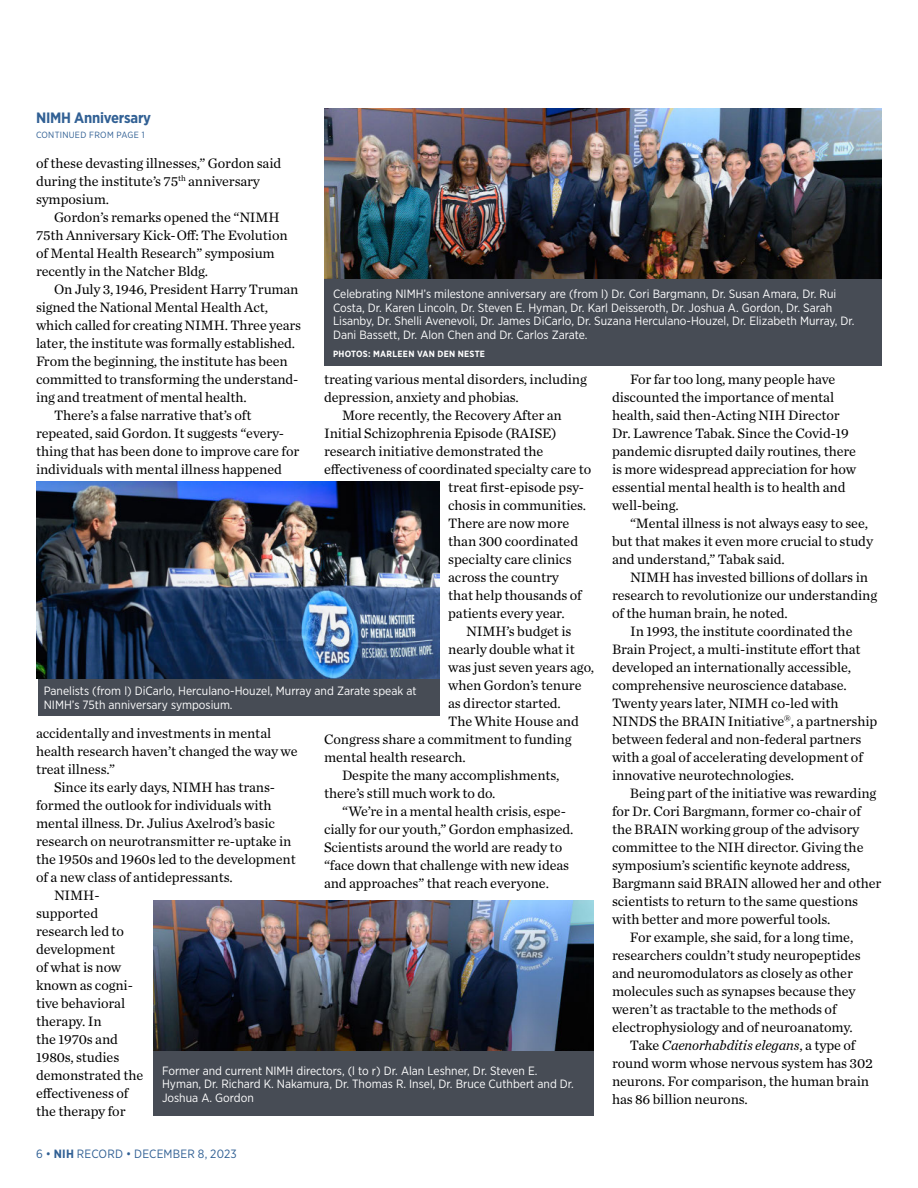
<style>
.page{position:relative;width:918px;height:1188px;background:#fff}
.page>*{position:absolute;margin:0;border:0;box-sizing:border-box;transform-origin:0 0}
.Head_2_Subheads_Body_1{font:700 15px "Gotham Narrow";letter-spacing:-.015em;color:#316094}
.Body_1{font:14.25px/18px "Chronicle Text G1";letter-spacing:-.005em;color:#000}
.Photo_caption_reverse{font:12px/13.5px "Gotham Narrow";color:#fff}
.t1{font:12px "Gotham Narrow";letter-spacing:.01em;color:#316094}
.Photo_caption_reverse-2{font:700 9px "Gotham Narrow";letter-spacing:.03em;color:#fff}
.Page_jump{font:9px "Gotham Narrow";letter-spacing:.03em;color:#316094}
.s1{font-style:italic}
.s2{font-weight:700}
</style>
<div class="page">
<img style="left:153px;top:900px;width:441px;height:151px">
<div style="left:153px;top:1051px;width:441px;height:65px;background:#474c55"></div>
<img style="left:324px;top:108px;width:558px;height:172px">
<img style="left:36px;top:482px;width:403px;height:197px">
<div style="left:38px;top:679px;width:401px;height:37px;background:#474c55"></div>
<div style="left:324px;top:280px;width:558px;height:86px;background:#474c55"></div>
<p class="Head_2_Subheads_Body_1" style="left:36px;top:108px;width:117px">NIMH Anniversary</p>
<p class="Page_jump" style="left:36px;top:129px;width:110px">CONTINUED FROM PAGE 1</p>
<p class="Body_1" style="left:36px;top:153px;width:247px">of these devasting illnesses,” Gordon said during the institute’s 75<sup>th</sup> anniversary symposium.</p>
<p class="Body_1" style="left:36px;top:207px;width:253px;text-indent:18px">Gordon’s remarks opened the “NIMH 75th Anniversary Kick-Off: The Evolution of Mental Health Research” symposium recently in the Natcher Bldg.</p>
<p class="Body_1" style="left:36px;top:279px;width:267px;text-indent:18px">On July 3, 1946, President Harry Truman signed the National Mental Health Act, which called for creating NIMH. Three years later, the institute was formally established.<br>From the beginning, the institute has been committed to transforming the understand&shy;ing and treatment of mental health.</p>
<p class="Body_1" style="left:36px;top:405px;width:265px;text-indent:18px">There’s a false narrative that’s oft repeated, said Gordon. It suggests “every&shy;thing that has been done to improve care for individuals with mental illness happened</p>
<p class="Photo_caption_reverse" style="left:333px;top:287px;width:523px">Celebrating NIMH’s milestone anniversary are (from l) Dr. Cori Bargmann, Dr. Susan Amara, Dr. Rui Costa, Dr. Karen Lincoln, Dr. Steven E. Hyman, Dr. Karl Deisseroth, Dr. Joshua A. Gordon, Dr. Sarah Lisanby, Dr. Shelli Avenevoli, Dr. James DiCarlo, Dr. Suzana Herculano-Houzel, Dr. Elizabeth Murray, Dr.<br>Dani Bassett, Dr. Alon Chen and Dr. Carlos Zarate.</p>
<p class="Photo_caption_reverse-2" style="left:333px;top:348px;width:154px">PHOTOS: MARLEEN VAN DEN NESTE</p>
<p class="Body_1" style="left:612px;top:369px;width:246px;text-indent:18px">For far too long, many people have discounted the importance of mental health, said then-Acting NIH Director Dr. Lawrence Tabak. Since the Covid-19 pandemic disrupted daily routines, there is more widespread appreciation for how essential mental health is to health and well-being.</p>
<p class="Body_1" style="left:612px;top:513px;width:263px;text-indent:18px">“Mental illness is not always easy to see, but that makes it even more crucial to study and understand,” Tabak said.</p>
<p class="Body_1" style="left:612px;top:567px;width:267px;text-indent:18px">NIMH has invested billions of dollars in research to revolutionize our understanding of the human brain, he noted.</p>
<p class="Body_1" style="left:612px;top:621px;width:267px;text-indent:18px">In 1993, the institute coordinated the Brain Project, a multi-institute effort that developed an internationally accessible, comprehensive neuroscience database.<br>Twenty years later, NIMH co-led with NINDS the BRAIN Initiative<sup>®</sup>, a partnership between federal and non-federal partners with a goal of accelerating development of innovative neurotechnologies.</p>
<p class="Body_1" style="left:612px;top:783px;width:271px;text-indent:18px">Being part of the initiative was rewarding for Dr. Cori Bargmann, former co-chair of the BRAIN working group of the advisory committee to the NIH director. Giving the symposium’s scientific keynote address, Bargmann said BRAIN allowed her and other scientists to return to the same questions with better and more powerful tools.</p>
<p class="Body_1" style="left:612px;top:927px;width:250px;text-indent:18px">For example, she said, for a long time, researchers couldn’t study neuropeptides and neuromodulators as closely as other molecules such as synapses because they weren’t as tractable to the methods of electrophysiology and of neuroanatomy.</p>
<p class="Body_1" style="left:612px;top:1035px;width:262px;text-indent:18px">Take <span class="s1">Caenorhabditis elegans</span>, a type of round worm whose nervous system has 302 neurons. For comparison, the human brain has 86 billion neurons.</p>
<p class="Body_1" style="left:324px;top:369px;width:264px">treating various mental disorders, including depression, anxiety and phobias.</p>
<p class="Body_1" style="left:342px;top:405px;width:221px">More recently, the Recovery After an</p>
<p class="Body_1" style="left:324px;top:423px;width:234px">Initial Schizophrenia Episode (RAISE)</p>
<p class="Body_1" style="left:324px;top:441px;width:221px">research initiative demonstrated the</p>
<p class="Body_1" style="left:324px;top:459px;width:269px">effectiveness of coordinated specialty care to</p>
<p class="Body_1" style="left:448px;top:477px;width:137px">treat first-episode psy-</p>
<p class="Body_1" style="left:448px;top:495px;width:139px">chosis in communities.</p>
<p class="Body_1" style="left:448px;top:513px;width:123px">There are now more</p>
<p class="Body_1" style="left:448px;top:531px;width:132px">than 300 coordinated</p>
<p class="Body_1" style="left:448px;top:549px;width:125px">specialty care clinics</p>
<p class="Body_1" style="left:448px;top:567px;width:112px">across the country</p>
<p class="Body_1" style="left:448px;top:585px;width:135px">that help thousands of</p>
<p class="Body_1" style="left:448px;top:603px;width:118px">patients every year.</p>
<p class="Body_1" style="left:466px;top:621px;width:107px">NIMH’s budget is</p>
<p class="Body_1" style="left:448px;top:639px;width:128px">nearly double what it</p>
<p class="Body_1" style="left:448px;top:657px;width:147px">was just seven years ago,</p>
<p class="Body_1" style="left:448px;top:675px;width:135px">when Gordon’s tenure</p>
<p class="Body_1" style="left:448px;top:693px;width:114px">as director started.</p>
<p class="Body_1" style="left:448px;top:711px;width:132px">The White House and</p>
<p class="Body_1" style="left:324px;top:729px;width:249px">Congress share a commitment to funding</p>
<p class="Body_1" style="left:324px;top:747px;width:143px">mental health research.</p>
<p class="Body_1" style="left:324px;top:765px;width:237px;text-indent:18px">Despite the many accomplishments, there’s still much work to do.</p>
<p class="Body_1" style="left:324px;top:801px;width:251px;text-indent:18px">“We’re in a mental health crisis, espe&shy;cially for our youth,” Gordon emphasized.<br>Scientists around the world are ready to “face down that challenge with new ideas and approaches” that reach everyone.</p>
<p class="Photo_caption_reverse" style="left:44px;top:684px;width:374px">Panelists (from l) DiCarlo, Herculano-Houzel, Murray and Zarate speak at<br>NIMH’s 75th anniversary symposium.</p>
<p class="Body_1" style="left:36px;top:723px;width:263px">accidentally and investments in mental health research haven’t changed the way we treat illness.”</p>
<p class="Body_1" style="left:36px;top:777px;width:261px;text-indent:18px">Since its early days, NIMH has trans&shy;formed the outlook for individuals with mental illness. Dr. Julius Axelrod’s basic research on neurotransmitter re-uptake in the 1950s and 1960s led to the development of a new class of antidepressants.</p>
<p class="Body_1" style="left:36px;top:885px;width:109px;text-indent:18px">NIMH&shy;supported research led to development<br>of what is now known as cogni&shy;tive behavioral therapy. In<br>the 1970s and<br>1980s, studies demonstrated the effectiveness of the therapy for</p>
<p class="Photo_caption_reverse" style="left:162px;top:1064px;width:413px">Former and current NIMH directors, (l to r) Dr. Alan Leshner, Dr. Steven E.<br>Hyman, Dr. Richard K. Nakamura, Dr. Thomas R. Insel, Dr. Bruce Cuthbert and Dr.<br>Joshua A. Gordon</p>
<p class="t1" style="left:36px;top:1146px;width:202px">6 • <span class="s2">NIH</span> RECORD • DECEMBER 8, 2023</p>
</div>
